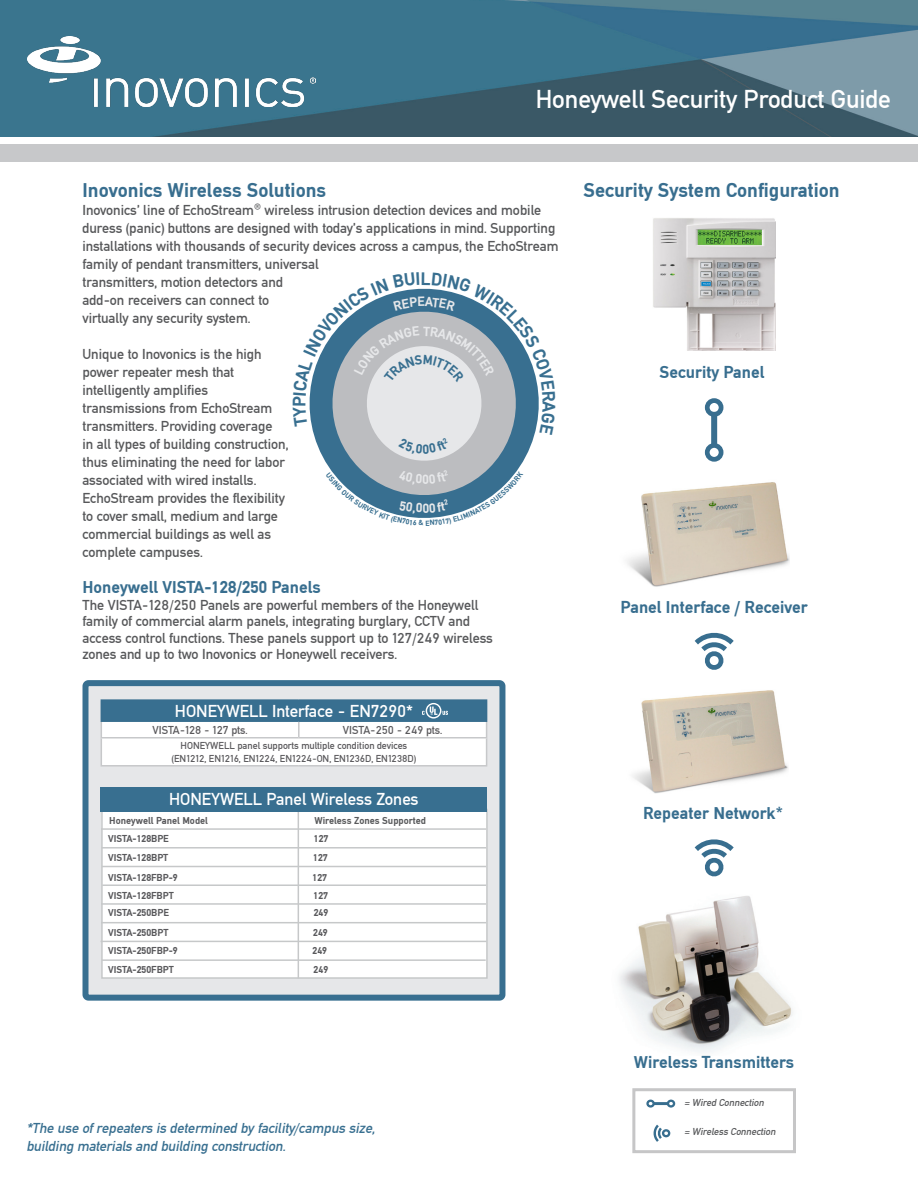
<style>
.page{position:relative;width:918px;height:1188px;background:#fff}
.page>*{position:absolute;margin:0;border:0;box-sizing:border-box;transform-origin:0 0}
.t1{font:27px "DIN Mittel EF";color:#fff}
.t2{font:700 21px "DIN Mittel EF";color:#386e8f}
.t3{font:700 18px "DIN Mittel EF";color:#386e8f}
.t4{font:18px "DIN Mittel EF";color:#fff}
.t5{font:15px/18px "DIN Mittel EF";color:#57585a}
.t6{font:italic 15px "DIN Mittel EF";color:#386f90}
.t7{font:12px "DIN Mittel EF";letter-spacing:-.005em;color:#5a595c}
.t8{font:700 10.5px "DIN Mittel EF";color:#59595c}
.t9{font:10.5px/12.6px "DIN Mittel EF";color:#5a595c;text-align:center}
.t10{font:italic 10.5px "DIN Mittel EF";color:#58595b}
.t11{font:700 10.5px "DIN Mittel EF";color:#58595b}
</style>
<div class="page">
<div style="left:0;top:144px;width:918px;height:17px;background:#c7c8ca"></div>
<img style="left:0;top:0;width:918px;height:136px">
<img style="left:27px;top:37px;width:288px;height:70px">
<div style="left:86px;top:683px;width:416px;height:315px;background:#e6e7e9;border-radius:3px"></div>
<div style="left:82px;top:680px;width:423px;height:321px;border:6px solid #386f90;border-radius:3px"></div>
<hr style="left:101px;top:765px;width:198px;height:2px;background:#c7c8ca">
<hr style="left:299px;top:765px;width:188px;height:2px;background:#c7c8ca">
<hr style="left:101px;top:699px;width:198px;height:2px;background:#386e8f">
<hr style="left:299px;top:699px;width:188px;height:2px;background:#386e8f">
<svg style="left:101px;top:701px;width:386px;height:64px;background:#bdced9"></svg>
<div style="left:101px;top:809px;width:387px;height:170px;background:#fff;border:2px solid #c6c8c9"></div>
<hr style="left:101px;top:828px;width:385px;height:2px;background:#c6c8c9">
<hr style="left:102px;top:866px;width:384px;height:1px;background:#c6c8c9">
<hr style="left:101px;top:903px;width:385px;height:2px;background:#c6c8c9">
<hr style="left:101px;top:941px;width:386px;height:1px;background:#c6c8c9">
<hr style="left:102px;top:847px;width:384px;height:2px;background:#c6c8c9">
<hr style="left:102px;top:884px;width:384px;height:2px;background:#c6c8c9">
<hr style="left:101px;top:922px;width:385px;height:1px;background:#c6c8c9">
<hr style="left:298px;top:809px;width:1px;height:169px;background:#c6c8c9">
<hr style="left:102px;top:959px;width:384px;height:2px;background:#c6c8c9">
<div style="left:101px;top:787px;width:386px;height:24px;background:#386f90"></div>
<img style="left:653px;top:218px;width:122px;height:133px">
<img style="left:627px;top:482px;width:163px;height:105px">
<img style="left:619px;top:896px;width:174px;height:157px">
<div style="left:711px;top:412px;width:6px;height:34px;background:#386e8f"></div>
<div style="left:705px;top:443px;width:18px;height:19px;border:5px solid #386e8f;border-radius:50%"></div>
<div style="left:705px;top:398px;width:18px;height:19px;border:5px solid #386e8f;border-radius:50%"></div>
<svg style="left:694px;top:633px;width:40px;height:37px"></svg>
<svg style="left:694px;top:839px;width:40px;height:38px"></svg>
<div style="left:632px;top:1088px;width:164px;height:65px;border:3px solid #c6c6c7"></div>
<hr style="left:653px;top:1102px;width:16px;height:3px;background:#386e8f">
<div style="left:646px;top:1100px;width:9px;height:8px;border:2px solid #386e8f;border-radius:50%"></div>
<div style="left:667px;top:1100px;width:8px;height:8px;border:2px solid #386e8f;border-radius:50%"></div>
<svg style="left:654px;top:1124px;width:17px;height:18px"></svg>
<img style="left:633px;top:690px;width:155px;height:104px">
<svg style="left:309px;top:288px;width:230px;height:230px"></svg>
<p class="t1" style="left:536px;top:83px;width:357px">Honeywell Security Product Guide</p>
<p class="t2" style="left:82px;top:178px;width:245px">Inovonics Wireless Solutions</p>
<p class="t5" style="left:82px;top:201px;width:478px">Inovonics’ line of EchoStream® wireless intrusion detection devices and mobile duress (panic) buttons are designed with today’s applications in mind. Supporting installations with thousands of security devices across a campus, the EchoStream family of pendant transmitters, universal</p>
<p class="t5" style="left:82px;top:273px;width:202px">transmitters, motion detectors and</p>
<p class="t5" style="left:82px;top:291px;width:188px">add-on receivers can connect to</p>
<p class="t5" style="left:82px;top:309px;width:170px">virtually any security system.</p>
<p class="t5" style="left:82px;top:345px;width:181px">Unique to Inovonics is the high</p>
<p class="t5" style="left:82px;top:363px;width:153px">power repeater mesh that</p>
<p class="t5" style="left:82px;top:381px;width:127px">intelligently amplifies</p>
<p class="t5" style="left:82px;top:399px;width:191px">transmissions from EchoStream</p>
<p class="t5" style="left:82px;top:417px;width:191px">transmitters. Providing coverage</p>
<p class="t5" style="left:82px;top:435px;width:207px">in all types of building construction,</p>
<p class="t5" style="left:82px;top:453px;width:204px">thus eliminating the need for labor</p>
<p class="t5" style="left:82px;top:471px;width:175px">associated with wired installs.</p>
<p class="t5" style="left:82px;top:489px;width:204px">EchoStream provides the flexibility</p>
<p class="t5" style="left:82px;top:507px;width:197px">to cover small, medium and large</p>
<p class="t5" style="left:82px;top:525px;width:190px">commercial buildings as well as</p>
<p class="t5" style="left:82px;top:543px;width:122px">complete campuses.</p>
<p class="t3" style="left:82px;top:577px;width:240px">Honeywell VISTA-128/250 Panels</p>
<p class="t5" style="left:82px;top:597px;width:412px;line-height:16.5px">The VISTA-128/250 Panels are powerful members of the Honeywell family of commercial alarm panels, integrating burglary, CCTV and access control functions. These panels support up to 127/249 wireless zones and up to two Inovonics or Honeywell receivers.</p>
<p class="t4" style="left:175px;top:701px;width:240px">HONEYWELL Interface - EN7290*</p>
<p class="t7" style="left:152px;top:723px;width:97px">VISTA-128 - 127 pts.</p>
<p class="t7" style="left:343px;top:723px;width:101px">VISTA-250 - 249 pts.</p>
<p class="t9" style="left:172px;top:740px;width:246px">HONEYWELL panel supports multiple condition devices (EN1212, EN1216, EN1224, EN1224-ON, EN1236D, EN1238D)</p>
<p class="t4" style="left:169px;top:789px;width:251px">HONEYWELL Panel Wireless Zones</p>
<p class="t8" style="left:109px;top:814px;width:100px">Honeywell Panel Model</p>
<p class="t11" style="left:315px;top:814px;width:113px">Wireless Zones Supported</p>
<p class="t8" style="left:108px;top:833px;width:62px">VISTA-128BPE</p>
<p class="t8" style="left:314px;top:833px;width:16px">127</p>
<p class="t8" style="left:108px;top:871px;width:71px">VISTA-128FBP-9</p>
<p class="t8" style="left:313px;top:871px;width:16px">127</p>
<p class="t8" style="left:108px;top:906px;width:62px">VISTA-250BPE</p>
<p class="t8" style="left:314px;top:906px;width:16px">249</p>
<p class="t8" style="left:108px;top:926px;width:62px">VISTA-250BPT</p>
<p class="t8" style="left:313px;top:926px;width:16px">249</p>
<p class="t8" style="left:108px;top:945px;width:71px">VISTA-250FBP-9</p>
<p class="t8" style="left:313px;top:945px;width:16px">249</p>
<p class="t8" style="left:108px;top:963px;width:67px">VISTA-250FBPT</p>
<p class="t8" style="left:314px;top:963px;width:16px">249</p>
<p class="t8" style="left:108px;top:851px;width:62px">VISTA-128BPT</p>
<p class="t8" style="left:313px;top:851px;width:16px">127</p>
<p class="t8" style="left:108px;top:889px;width:67px">VISTA-128FBPT</p>
<p class="t8" style="left:314px;top:889px;width:16px">127</p>
<p class="t2" style="left:584px;top:178px;width:258px">Security System Configuration</p>
<p class="t3" style="left:660px;top:362px;width:106px">Security Panel</p>
<p class="t3" style="left:621px;top:596px;width:188px">Panel Interface / Receiver</p>
<p class="t3" style="left:643px;top:803px;width:142px">Repeater Network*</p>
<p class="t6" style="left:27px;top:1119px;width:350px">*The use of repeaters is determined by facility/campus size,</p>
<p class="t6" style="left:27px;top:1137px;width:261px">building materials and building construction.</p>
<p class="t3" style="left:634px;top:1052px;width:162px">Wireless Transmitters</p>
<p class="t10" style="left:685px;top:1096px;width:81px">= Wired Connection</p>
<p class="t10" style="left:685px;top:1125px;width:93px">= Wireless Connection</p>
</div>
